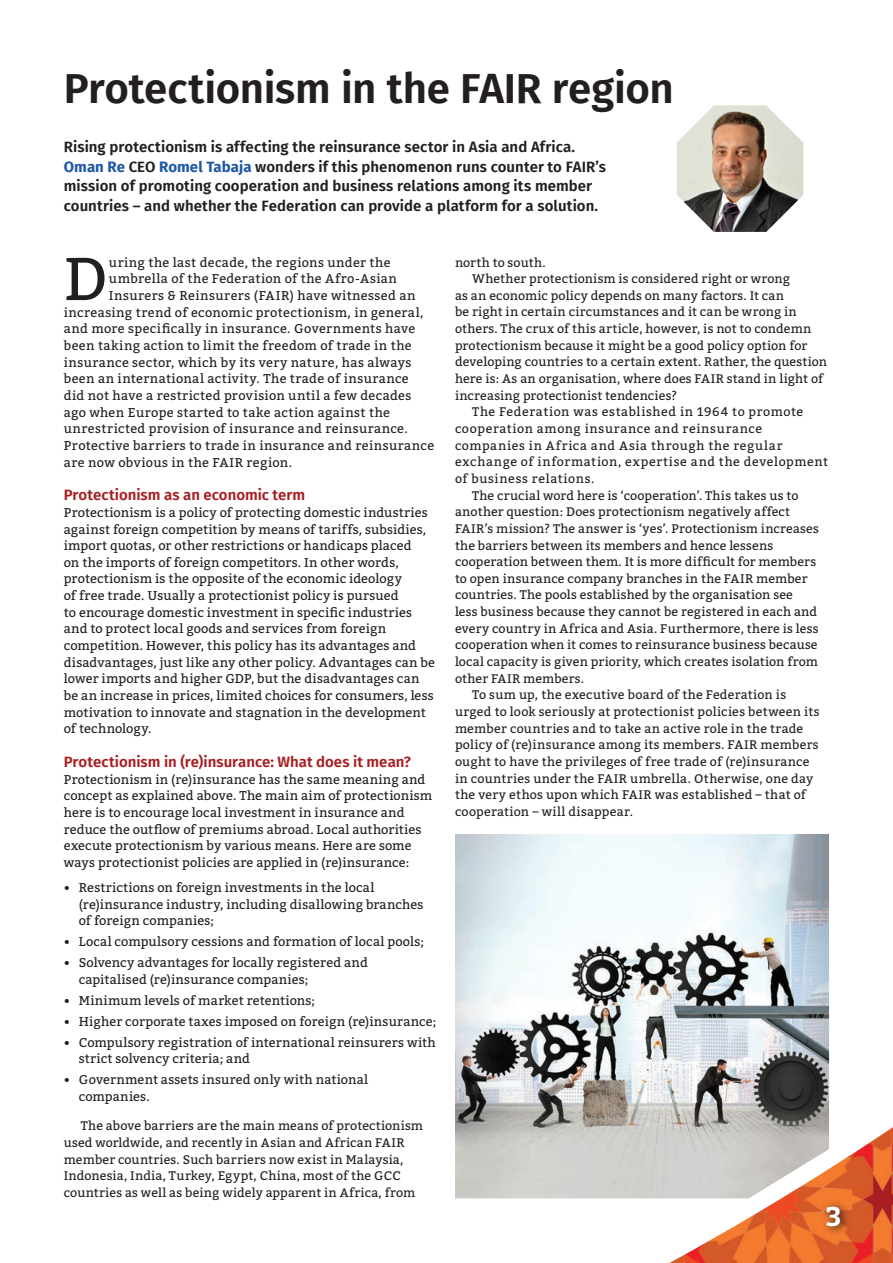
<style>
.page{position:relative;width:893px;height:1263px;background:#fff}
.page>*{position:absolute;margin:0;border:0;box-sizing:border-box;transform-origin:0 0}
.t1{font:60.3px "Bitter";color:#231f20}
.t2{font:600 42px "Fira Sans";letter-spacing:-.005em;color:#231f20}
.t3{font:700 27px "Bitter";color:#fff}
.t4{font:600 15px/19.5px "Fira Sans";letter-spacing:.005em;color:#231f20}
.t5{font:600 15px "Fira Sans";color:#a91e22}
.t6{font:12.75px/16.6px "Bitter";letter-spacing:.015em;color:#231f20}
.t7{font:12.75px "Bitter";letter-spacing:.035em;color:#231f20}
.t8{font:12.45px/16.6px "Bitter";letter-spacing:.015em;color:#231f20}
.t9{font:12.45px "Bitter";letter-spacing:.05em;color:#231f20}
.t10{font:12.45px "Bitter";letter-spacing:.06em;color:#231f20}
.t11{font:12.45px "Bitter";letter-spacing:.055em;color:#231f20}
.s1{font-weight:700;color:#2057a7}
</style>
<div class="page">
<img style="left:582px;top:1127px;width:311px;height:136px">
<svg style="left:821px;top:1200px;width:29px;height:36px"></svg>
<img style="left:677px;top:105px;width:126px;height:127px">
<img style="left:455px;top:834px;width:374px;height:364px">
<h2 class="t2" style="left:64px;top:54px;width:612px">Protectionism in the FAIR region</h2>
<p class="t4" style="left:64px;top:137px;width:544px">Rising protectionism is affecting the reinsurance sector in Asia and Africa.<br><span class="s1">Oman Re</span> CEO <span class="s1">Romel Tabaja</span> wonders if this phenomenon runs counter to FAIR’s mission of promoting cooperation and business relations among its member countries – and whether the Federation can provide a platform for a solution.</p>
<h1 class="t1" style="left:64px;top:241px;width:46px">D</h1>
<p class="t6" style="left:109px;top:254px;width:283px">uring the last decade, the regions under the</p>
<p class="t6" style="left:109px;top:271px;width:290px">umbrella of the Federation of the Afro-Asian</p>
<p class="t7" style="left:109px;top:288px;width:308px">Insurers &amp; Reinsurers (FAIR) have witnessed an</p>
<p class="t6" style="left:64px;top:304px;width:361px">increasing trend of economic protectionism, in general,</p>
<p class="t6" style="left:64px;top:321px;width:353px">and more specifically in insurance. Governments have</p>
<p class="t6" style="left:64px;top:337px;width:349px">been taking action to limit the freedom of trade in the</p>
<p class="t6" style="left:64px;top:354px;width:349px">insurance sector, which by its very nature, has always</p>
<p class="t6" style="left:64px;top:371px;width:347px">been an international activity. The trade of insurance</p>
<p class="t6" style="left:64px;top:387px;width:349px">did not have a restricted provision until a few decades</p>
<p class="t6" style="left:64px;top:404px;width:328px">ago when Europe started to take action against the</p>
<p class="t6" style="left:64px;top:421px;width:346px">unrestricted provision of insurance and reinsurance.</p>
<p class="t6" style="left:64px;top:437px;width:372px">Protective barriers to trade in insurance and reinsurance</p>
<p class="t6" style="left:64px;top:454px;width:230px">are now obvious in the FAIR region.</p>
<p class="t5" style="left:64px;top:483px;width:243px">Protectionism as an economic term</p>
<p class="t6" style="left:64px;top:504px;width:373px">Protectionism is a policy of protecting domestic industries against foreign competition by means of tariffs, subsidies, import quotas, or other restrictions or handicaps placed<br>on the imports of foreign competitors. In other words, protectionism is the opposite of the economic ideology<br>of free trade. Usually a protectionist policy is pursued<br>to encourage domestic investment in specific industries and to protect local goods and services from foreign competition. However, this policy has its advantages and disadvantages, just like any other policy. Advantages can be lower imports and higher GDP, but the disadvantages can be an increase in prices, limited choices for consumers, less motivation to innovate and stagnation in the development of technology.</p>
<p class="t5" style="left:64px;top:749px;width:349px">Protectionism in (re)insurance: What does it mean?</p>
<p class="t6" style="left:64px;top:771px;width:370px">Protectionism in (re)insurance has the same meaning and concept as explained above. The main aim of protectionism here is to encourage local investment in insurance and reduce the outflow of premiums abroad. Local authorities execute protectionism by various means. Here are some ways protectionist policies are applied in (re)insurance:</p>
<p class="t6" style="left:79px;top:879px;width:346px;text-indent:-15px">• Restrictions on foreign investments in the local (re)insurance industry, including disallowing branches of foreign companies;</p>
<p class="t6" style="left:64px;top:934px;width:362px">• Local compulsory cessions and formation of local pools;</p>
<p class="t6" style="left:79px;top:954px;width:291px;text-indent:-15px">• Solvency advantages for locally registered and capitalised (re)insurance companies;</p>
<p class="t6" style="left:64px;top:992px;width:253px">• Minimum levels of market retentions;</p>
<p class="t6" style="left:64px;top:1013px;width:374px">• Higher corporate taxes imposed on foreign (re)insurance;</p>
<p class="t6" style="left:79px;top:1034px;width:359px;text-indent:-15px">• Compulsory registration of international reinsurers with strict solvency criteria; and</p>
<p class="t6" style="left:79px;top:1071px;width:291px;text-indent:-15px">• Government assets insured only with national companies.</p>
<p class="t8" style="left:64px;top:1118px;width:361px;text-indent:17px">The above barriers are the main means of protectionism used worldwide, and recently in Asian and African FAIR member countries. Such barriers now exist in Malaysia, Indonesia, India, Turkey, Egypt, China, most of the GCC countries as well as being widely apparent in Africa, from</p>
<p class="t8" style="left:455px;top:254px;width:92px">north to south.</p>
<p class="t8" style="left:472px;top:271px;width:320px">Whether protectionism is considered right or wrong</p>
<p class="t8" style="left:455px;top:287px;width:331px">as an economic policy depends on many factors. It can</p>
<p class="t8" style="left:455px;top:304px;width:343px">be right in certain circumstances and it can be wrong in</p>
<p class="t8" style="left:455px;top:320px;width:358px">others. The crux of this article, however, is not to condemn</p>
<p class="t8" style="left:455px;top:337px;width:354px">protectionism because it might be a good policy option for</p>
<p class="t8" style="left:455px;top:354px;width:374px">developing countries to a certain extent. Rather, the question</p>
<p class="t8" style="left:455px;top:370px;width:370px">here is: As an organisation, where does FAIR stand in light of</p>
<p class="t8" style="left:455px;top:387px;width:224px">increasing protectionist tendencies?</p>
<p class="t9" style="left:472px;top:404px;width:333px">The Federation was established in 1964 to promote</p>
<p class="t9" style="left:455px;top:421px;width:309px">cooperation among insurance and reinsurance</p>
<p class="t10" style="left:455px;top:437px;width:329px">companies in Africa and Asia through the regular</p>
<p class="t9" style="left:455px;top:454px;width:374px">exchange of information, expertise and the development</p>
<p class="t11" style="left:455px;top:471px;width:141px">of business relations.</p>
<p class="t8" style="left:472px;top:487px;width:328px">The crucial word here is ‘cooperation’. This takes us to</p>
<p class="t8" style="left:455px;top:504px;width:337px">another question: Does protectionism negatively affect</p>
<p class="t8" style="left:455px;top:520px;width:366px">FAIR’s mission? The answer is ‘yes’. Protectionism increases</p>
<p class="t8" style="left:455px;top:537px;width:320px">the barriers between its members and hence lessens</p>
<p class="t8" style="left:455px;top:554px;width:363px">cooperation between them. It is more difficult for members</p>
<p class="t8" style="left:455px;top:570px;width:354px">to open insurance company branches in the FAIR member</p>
<p class="t8" style="left:455px;top:587px;width:339px">countries. The pools established by the organisation see</p>
<p class="t8" style="left:455px;top:603px;width:364px">less business because they cannot be registered in each and</p>
<p class="t8" style="left:455px;top:620px;width:365px">every country in Africa and Asia. Furthermore, there is less</p>
<p class="t8" style="left:455px;top:637px;width:364px">cooperation when it comes to reinsurance business because</p>
<p class="t8" style="left:455px;top:653px;width:364px">local capacity is given priority, which creates isolation from</p>
<p class="t8" style="left:455px;top:670px;width:131px">other FAIR members.</p>
<p class="t8" style="left:472px;top:687px;width:316px">To sum up, the executive board of the Federation is</p>
<p class="t8" style="left:455px;top:703px;width:366px">urged to look seriously at protectionist policies between its</p>
<p class="t8" style="left:455px;top:720px;width:350px">member countries and to take an active role in the trade</p>
<p class="t8" style="left:455px;top:737px;width:365px">policy of (re)insurance among its members. FAIR members</p>
<p class="t8" style="left:455px;top:753px;width:356px">ought to have the privileges of free trade of (re)insurance</p>
<p class="t8" style="left:455px;top:770px;width:360px">in countries under the FAIR umbrella. Otherwise, one day</p>
<p class="t8" style="left:455px;top:787px;width:353px">the very ethos upon which FAIR was established – that of</p>
<p class="t8" style="left:455px;top:803px;width:179px">cooperation – will disappear.</p>
<h3 class="t3" style="left:826px;top:1199px;width:17px">3</h3>
</div>
